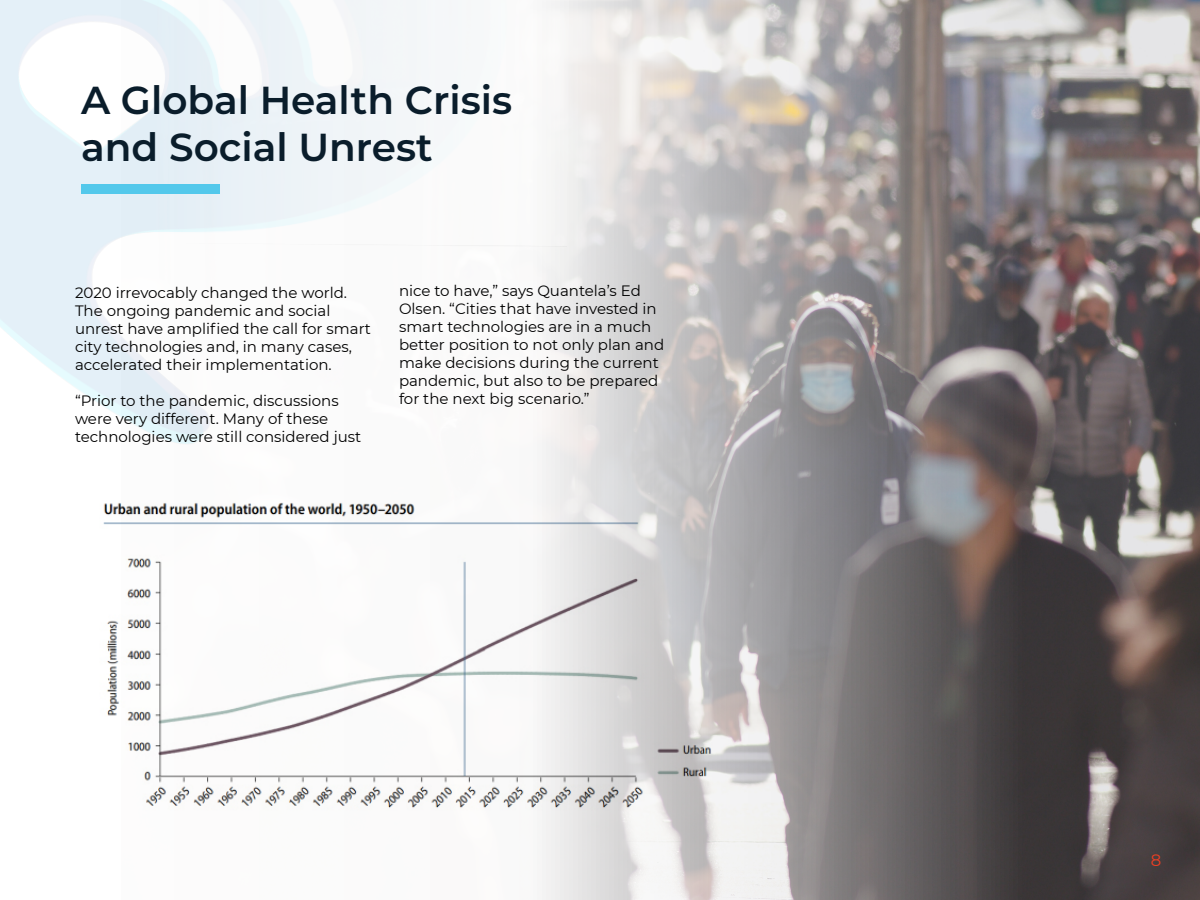
<style>
.page{position:relative;width:1200px;height:900px;background:#fff}
.page>*{position:absolute;margin:0;border:0;box-sizing:border-box;transform-origin:0 0}
.Subtitle{font:600 39px/46.8px "Montserrat";color:#0a1d2b}
.t1{font:16.5px "Montserrat";color:#ef3e23}
.t2{font:15px/18px "Montserrat";color:#000}
</style>
<div class="page">
<img style="left:1026px;top:0;width:174px;height:900px">
<svg style="left:542px;top:0;width:484px;height:900px;background:#a19d9d"></svg>
<img style="left:0;top:0;width:569px;height:500px">
<div style="left:81px;top:184px;width:139px;height:10px;background:#53c8eb"></div>
<img style="left:103px;top:500px;width:633px;height:323px">
<p class="Subtitle" style="left:81px;top:75px;width:433px">A Global Health Crisis and Social Unrest</p>
<p class="t2" style="left:75px;top:283px;width:298px">2020 irrevocably changed the world.<br>The ongoing pandemic and social unrest have amplified the call for smart city technologies and, in many cases, accelerated their implementation.</p>
<p class="t2" style="left:75px;top:391px;width:288px">“Prior to the pandemic, discussions were very different. Many of these technologies were still considered just</p>
<p class="t2" style="left:399px;top:281px;width:267px">nice to have,” says Quantela’s Ed Olsen. “Cities that have invested in smart technologies are in a much better position to not only plan and make decisions during the current pandemic, but also to be prepared for the next big scenario.”</p>
<p class="t1" style="left:1151px;top:849px;width:12px">8</p>
</div>
